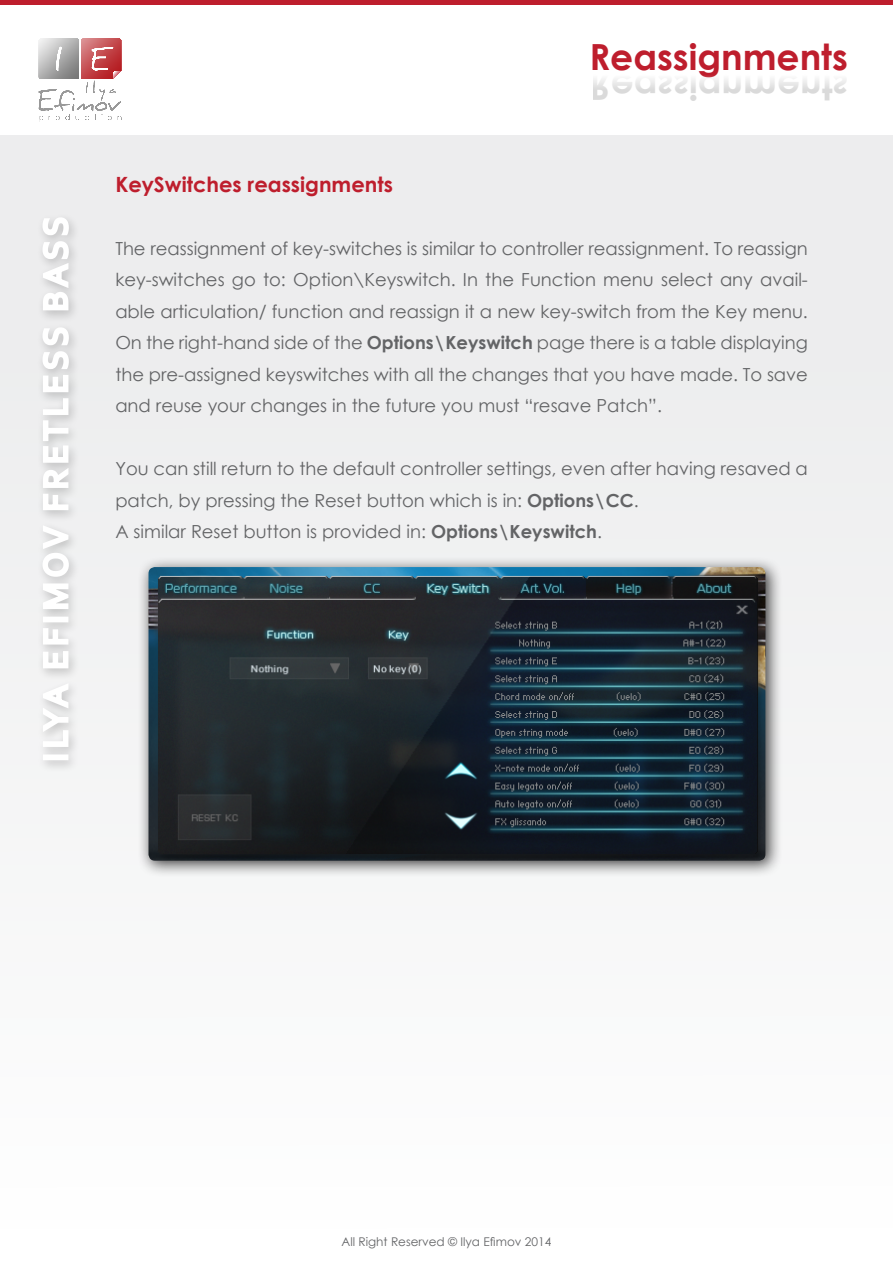
<style>
.page{position:relative;width:893px;height:1263px;background:#fff}
.page>*{position:absolute;margin:0;border:0;box-sizing:border-box;transform-origin:0 0}
.t1{font:700 36px "Century Gothic";color:#be1e2d}
.t2{font:700 21px "Century Gothic";color:#be1e2d}
.t3{font:18px/31.5px "Century Gothic";color:#636466;text-align:justify}
.t4{font:12px "Century Gothic";color:#636466}
.s1{font-weight:700}
</style>
<div class="page">
<div style="left:0;top:136px;width:893px;height:1127px;background:#f3f3f4"></div>
<hr style="left:0;top:0;width:893px;height:4px;background:#be1e2d">
<img style="left:38px;top:38px;width:84px;height:84px">
<div style="left:36px;top:212px;width:44px;height:560px;background:#000;opacity:.22"></div>
<div style="left:43px;top:754px;width:25px;height:6px;border:3px solid #fff"></div>
<svg style="left:40px;top:681px;width:31px;height:67px"></svg>
<svg style="left:41px;top:627px;width:29px;height:43px"></svg>
<div style="left:43px;top:617px;width:25px;height:5px;border:3px solid #fff"></div>
<svg style="left:40px;top:523px;width:31px;height:88px"></svg>
<svg style="left:41px;top:215px;width:30px;height:297px"></svg>
<div style="left:138px;top:556px;width:644px;height:322px;background:#000;opacity:.75"></div>
<img style="left:148px;top:567px;width:617px;height:294px">
<p class="t2" style="left:115px;top:168px;width:279px">KeySwitches reassignments</p>
<h1 class="t1" style="left:589px;top:29px;width:260px">Reassignments</h1>
<p class="t3" style="left:115px;top:232px;width:694px">The reassignment of key-switches is similar to controller reassignment. To reassign key-switches go to: Option\Keyswitch. In the Function menu select any avail&shy;able articulation/ function and reassign it a new key-switch from the Key menu.<br>On the right-hand side of the <span class="s1">Options\Keyswitch</span> page there is a table displaying the pre-assigned keyswitches with all the changes that you have made. To save and reuse your changes in the future you must “resave Patch”.</p>
<p class="t3" style="left:115px;top:452px;width:694px;text-align:left">You can still return to the default controller settings, even after having resaved a patch, by pressing the Reset button which is in: <span class="s1">Options\CC</span>.<br>A similar Reset button is provided in: <span class="s1">Options\Keyswitch</span>.</p>
<p class="t4" style="left:341px;top:1233px;width:211px">All Right Reserved © Ilya Efimov 2014</p>
</div>
